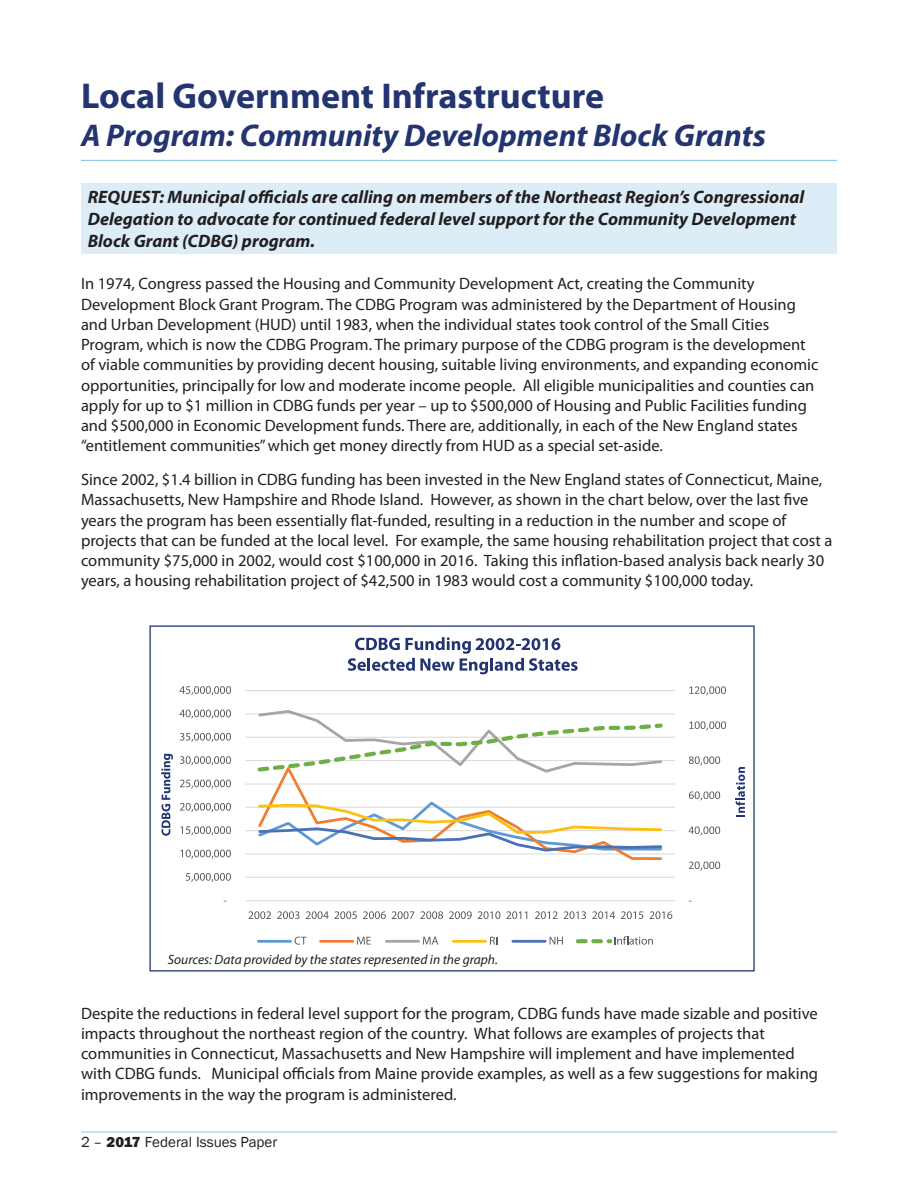
<style>
.page{position:relative;width:918px;height:1188px;background:#fff}
.page>*{position:absolute;margin:0;border:0;box-sizing:border-box;transform-origin:0 0}
.HEADLINE-2017_FIP{font:700 36px "Myriad Pro";color:#233471}
.HEADLINE-2017_FIP-2{font:italic 700 31.5px "Myriad Pro";color:#233471}
.t1{font:italic 700 18px/21.6px "Myriad Pro";color:#231f20}
.Body_Text_-_2017_FIP{font:16.5px/20.2px "Myriad Pro";color:#231f20}
.t2{font:15px "Franklin Gothic";color:#231f20}
.Body_Text_-_2017_FIP-2{font:italic 13.5px "Myriad Pro";color:#231f20}
.s1{font-weight:800}
</style>
<div class="page">
<hr style="left:81px;top:1132px;width:756px;height:1px;background:#93c8eb">
<div style="left:81px;top:183px;width:756px;height:70px;background:#dcedf8"></div>
<hr style="left:81px;top:160px;width:756px;height:1px;background:#93c8eb">
<hr style="left:245px;top:690px;width:430px;height:1px;background:#d9d9d8">
<hr style="left:245px;top:713px;width:430px;height:1px;background:#d9d9d8">
<hr style="left:245px;top:737px;width:430px;height:1px;background:#d9d9d8">
<hr style="left:245px;top:760px;width:430px;height:1px;background:#d9d9d8">
<hr style="left:245px;top:784px;width:430px;height:1px;background:#d9d9d8">
<hr style="left:245px;top:807px;width:430px;height:1px;background:#d9d9d8">
<hr style="left:245px;top:830px;width:430px;height:1px;background:#d9d9d8">
<hr style="left:245px;top:854px;width:430px;height:1px;background:#d9d9d8">
<hr style="left:245px;top:877px;width:430px;height:1px;background:#d9d9d8">
<hr style="left:245px;top:900px;width:430px;height:1px;background:#d9d9d8">
<svg style="left:255px;top:710px;width:410px;height:150px"></svg>
<svg style="left:689px;top:862px;width:31px;height:9px"></svg>
<svg style="left:689px;top:827px;width:31px;height:9px"></svg>
<svg style="left:689px;top:791px;width:31px;height:10px"></svg>
<svg style="left:689px;top:756px;width:31px;height:9px"></svg>
<svg style="left:689px;top:721px;width:37px;height:9px"></svg>
<svg style="left:689px;top:686px;width:37px;height:9px"></svg>
<svg style="left:186px;top:873px;width:45px;height:9px"></svg>
<svg style="left:181px;top:850px;width:50px;height:9px"></svg>
<svg style="left:181px;top:826px;width:50px;height:9px"></svg>
<svg style="left:180px;top:803px;width:51px;height:9px"></svg>
<svg style="left:180px;top:780px;width:51px;height:9px"></svg>
<svg style="left:180px;top:756px;width:51px;height:9px"></svg>
<svg style="left:180px;top:733px;width:51px;height:9px"></svg>
<svg style="left:179px;top:710px;width:52px;height:9px"></svg>
<svg style="left:179px;top:686px;width:52px;height:9px"></svg>
<svg style="left:248px;top:911px;width:23px;height:8px"></svg>
<svg style="left:277px;top:911px;width:23px;height:8px"></svg>
<svg style="left:306px;top:911px;width:51px;height:8px"></svg>
<svg style="left:363px;top:911px;width:23px;height:8px"></svg>
<svg style="left:392px;top:911px;width:22px;height:8px"></svg>
<svg style="left:420px;top:911px;width:23px;height:8px"></svg>
<svg style="left:449px;top:911px;width:23px;height:8px"></svg>
<svg style="left:478px;top:911px;width:22px;height:8px"></svg>
<svg style="left:506px;top:911px;width:21px;height:8px"></svg>
<svg style="left:535px;top:911px;width:23px;height:8px"></svg>
<svg style="left:564px;top:911px;width:22px;height:8px"></svg>
<svg style="left:592px;top:911px;width:23px;height:8px"></svg>
<svg style="left:621px;top:911px;width:22px;height:8px"></svg>
<svg style="left:650px;top:911px;width:22px;height:8px"></svg>
<svg style="left:736px;top:767px;width:9px;height:50px"></svg>
<svg style="left:161px;top:754px;width:12px;height:82px"></svg>
<svg style="left:348px;top:637px;width:230px;height:37px"></svg>
<hr style="left:258px;top:940px;width:33px;height:3px;background:#5d9ad3">
<svg style="left:295px;top:937px;width:12px;height:8px"></svg>
<hr style="left:320px;top:940px;width:33px;height:3px;background:#ee7e31">
<svg style="left:357px;top:937px;width:14px;height:8px"></svg>
<hr style="left:386px;top:940px;width:33px;height:3px;background:#a5a5a4">
<svg style="left:423px;top:937px;width:15px;height:8px"></svg>
<hr style="left:453px;top:940px;width:33px;height:3px;background:#fcc011">
<svg style="left:490px;top:937px;width:7px;height:8px"></svg>
<hr style="left:513px;top:940px;width:32px;height:3px;background:#4871b8">
<svg style="left:550px;top:937px;width:13px;height:8px"></svg>
<svg style="left:578px;top:936px;width:75px;height:9px"></svg>
<p class="HEADLINE-2017_FIP" style="left:81px;top:72px;width:525px">Local Government Infrastructure</p>
<p class="HEADLINE-2017_FIP-2" style="left:81px;top:115px;width:686px">A Program: Community Development Block Grants</p>
<p class="t1" style="left:88px;top:186px;width:718px">REQUEST: Municipal officials are calling on members of the Northeast Region’s Congressional<br>Delegation to advocate for continued federal level support for the Community Development<br>Block Grant (CDBG) program.</p>
<p class="Body_Text_-_2017_FIP" style="left:81px;top:273px;width:739px">In 1974, Congress passed the Housing and Community Development Act, creating the Community Development Block Grant Program. The CDBG Program was administered by the Department of Housing and Urban Development (HUD) until 1983, when the individual states took control of the Small Cities Program, which is now the CDBG Program. The primary purpose of the CDBG program is the development of viable communities by providing decent housing, suitable living environments, and expanding economic opportunities, principally for low and moderate income people. All eligible municipalities and counties can apply for up to $1 million in CDBG funds per year – up to $500,000 of Housing and Public Facilities funding and $500,000 in Economic Development funds. There are, additionally, in each of the New England states “entitlement communities” which get money directly from HUD as a special set-aside.</p>
<p class="Body_Text_-_2017_FIP" style="left:81px;top:469px;width:753px">Since 2002, $1.4 billion in CDBG funding has been invested in the New England states of Connecticut, Maine, Massachusetts, New Hampshire and Rhode Island. However, as shown in the chart below, over the last five years the program has been essentially flat-funded, resulting in a reduction in the number and scope of projects that can be funded at the local level. For example, the same housing rehabilitation project that cost a community $75,000 in 2002, would cost $100,000 in 2016. Taking this inflation-based analysis back nearly 30 years, a housing rehabilitation project of $42,500 in 1983 would cost a community $100,000 today.</p>
<p class="Body_Text_-_2017_FIP-2" style="left:168px;top:951px;width:332px">Sources: Data provided by the states represented in the graph.</p>
<p class="Body_Text_-_2017_FIP" style="left:81px;top:1003px;width:739px">Despite the reductions in federal level support for the program, CDBG funds have made sizable and positive impacts throughout the northeast region of the country. What follows are examples of projects that communities in Connecticut, Massachusetts and New Hampshire will implement and have implemented with CDBG funds. Municipal officials from Maine provide examples, as well as a few suggestions for making improvements in the way the program is administered.</p>
<p class="t2" style="left:81px;top:1133px;width:198px">2 – <span class="s1">2017</span> Federal Issues Paper</p>
</div>
